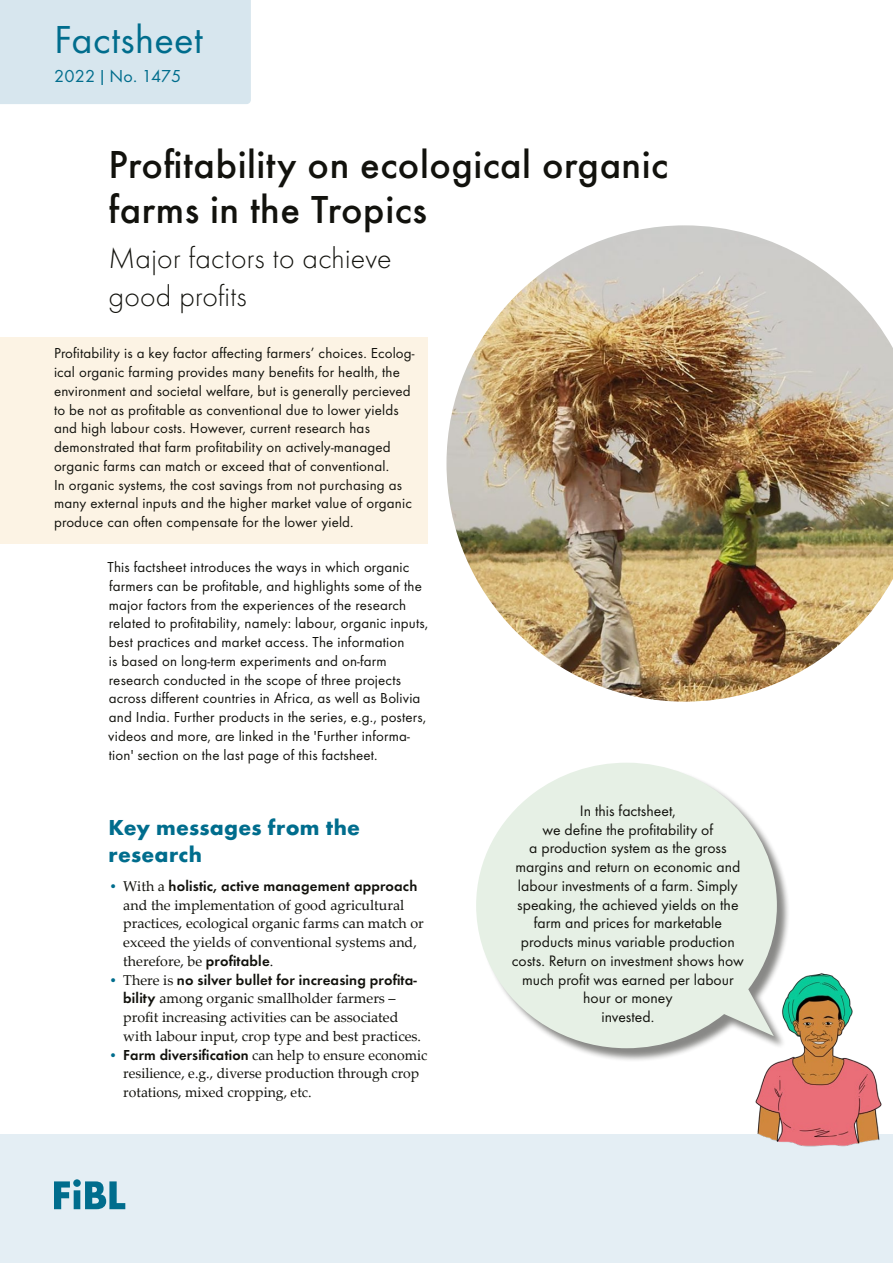
<style>
.page{position:relative;width:893px;height:1263px;background:#fff}
.page>*{position:absolute;margin:0;border:0;box-sizing:border-box;transform-origin:0 0}
.t1{font:500 40.5px/45px "Function Pro";letter-spacing:.01em;color:#12120d}
.t2{font:40.5px "Function Pro";letter-spacing:.01em;color:#006d8d}
.t3{font:300 30px/37.5px "Function Pro";letter-spacing:.01em;color:#12120d}
.t4{font:700 22.5px/27px "Function Pro";letter-spacing:.015em;color:#006d8d}
.t5{font:18px "Function Pro";letter-spacing:.01em;color:#006d8d}
.t6{font:15.75px/18.8px "Function Pro";color:#12120d;text-align:center}
.t7{font:15px/18.8px "Function Pro";letter-spacing:.01em;color:#12120d}
.t8{font:600 15px "Function Pro";letter-spacing:.01em;color:#12120d}
.t9{font:14.25px/18.8px "Palatino Linotype";color:#12120d}
.s1{font-weight:500;font-size:14.25px;color:#006d8d}
.s2{font-family:"Palatino Linotype";font-weight:400;font-size:14.25px}
.s3{font-family:"Function Pro";font-weight:600;font-size:15px}
.s4{font-family:"Function Pro";font-weight:500;color:#006d8d}
</style>
<div class="page">
<div style="left:0;top:1135px;width:893px;height:128px;background:#e4eef4"></div>
<svg style="left:54px;top:1179px;width:71px;height:30px"></svg>
<img style="left:753px;top:973px;width:133px;height:174px">
<img style="left:446px;top:225px;width:447px;height:477px">
<div style="left:0;top:337px;width:427px;height:207px;background:#fcf3e4"></div>
<div style="left:0;top:0;width:251px;height:104px;background:#d7e6ee"></div>
<div style="left:478px;top:764px;width:312px;height:298px;background:#12120d;opacity:.5"></div>
<svg style="left:476px;top:763px;width:301px;height:285px;fill:#e6f0e5"></svg>
<h1 class="t2" style="left:54px;top:16px;width:150px">Factsheet</h1>
<p class="t5" style="left:54px;top:65px;width:129px">2022 |No. 1475</p>
<h1 class="t1" style="left:108px;top:142px;width:561px">Profitability on ecological organic farms in the Tropics</h1>
<h2 class="t3" style="left:108px;top:240px;width:285px">Major factors to achieve good profits</h2>
<p class="t7" style="left:54px;top:344px;width:362px">Profitability is a key factor affecting farmers’ choices. Ecolog&shy;ical organic farming provides many benefits for health, the environment and societal welfare, but is generally percieved to be not as profitable as conventional due to lower yields and high labour costs. However, current research has demonstrated that farm profitability on actively-managed organic farms can match or exceed that of conventional.<br>In organic systems, the cost savings from not purchasing as many external inputs and the higher market value of organic produce can often compensate for the lower yield.</p>
<p class="t7" style="left:107px;top:558px;width:322px">This factsheet introduces the ways in which organic farmers can be profitable, and highlights some of the major factors from the experiences of the research related to profitability, namely: labour, organic inputs, best practices and market access. The information<br>is based on long-term experiments and on-farm research conducted in the scope of three projects across different countries in Africa, as well as Bolivia and India. Further products in the series, e.g., posters, videos and more, are linked in the 'Further informa&shy;tion' section on the last page of this factsheet.</p>
<h3 class="t4" style="left:108px;top:813px;width:253px">Key messages from the research</h3>
<p class="t8" style="left:108px;top:877px;width:311px"><span class="s1">•</span> <span class="s2">With a</span> holistic, active management approach</p>
<p class="t9" style="left:123px;top:895px;width:302px">and the implementation of good agricultural practices, ecological organic farms can match or exceed the yields of conventional systems and, therefore, be <span class="s3">profitable</span>.</p>
<p class="t8" style="left:108px;top:970px;width:310px"><span class="s1">•</span> <span class="s2">There is</span> no silver bullet for increasing profita-</p>
<p class="t9" style="left:123px;top:989px;width:299px"><span class="s3">bility</span> among organic smallholder farmers – -profit increasing activities can be associated with labour input, crop type and best practices.</p>
<p class="t9" style="left:123px;top:1045px;width:305px;text-indent:-15px"><span class="s4">•</span> <span class="s3">Farm diversification</span> can help to ensure economic resilience, e.g., diverse production through crop rotations, mixed cropping, etc.</p>
<p class="t6" style="left:512px;top:801px;width:234px">In this factsheet,<br>we define the profitability of<br>a production system as the gross margins and return on economic and labour investments of a farm. Simply speaking, the achieved yields on the farm and prices for marketable products minus variable production costs. Return on investment shows how much profit was earned per labour hour or money<br>invested.</p>
</div>
